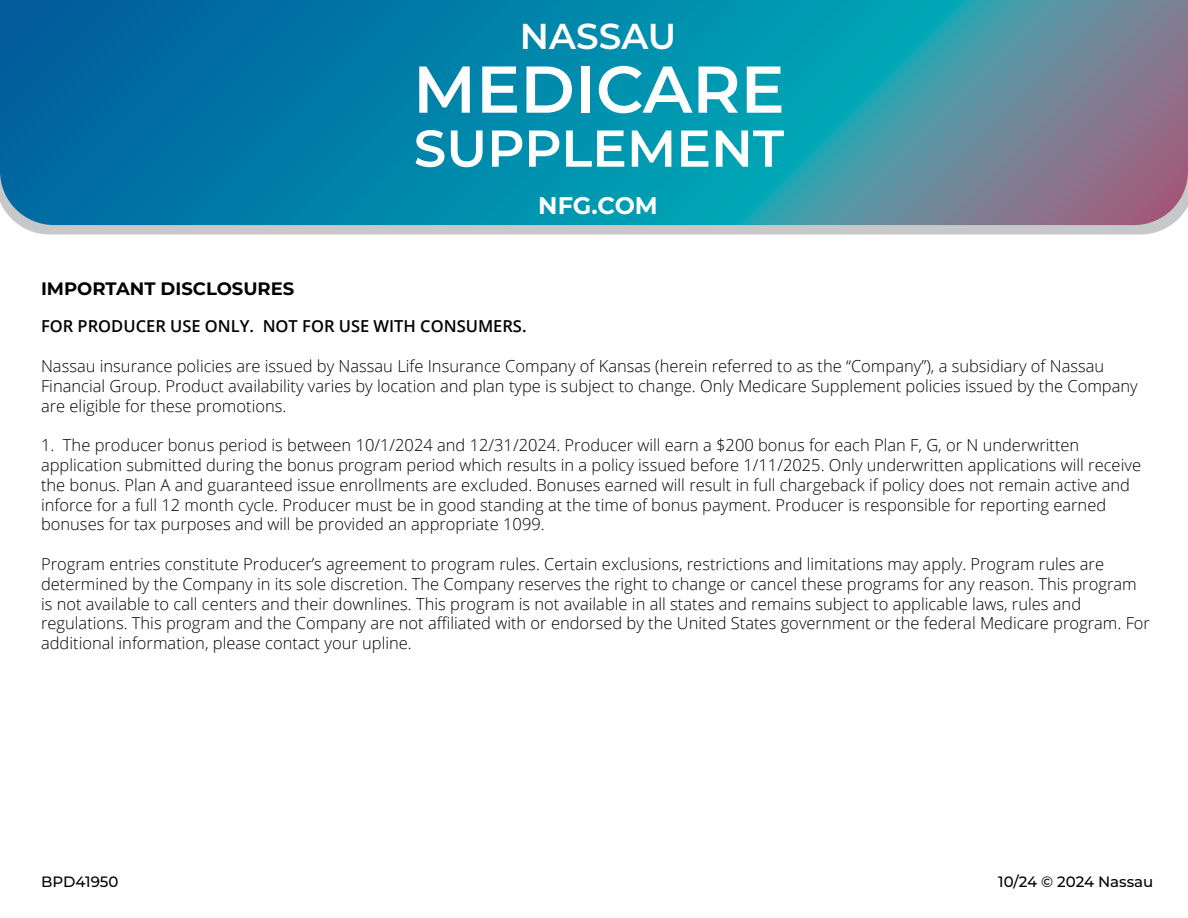
<style>
.page{position:relative;width:1188px;height:918px;background:#fff}
.page>*{position:absolute;margin:0;border:0;box-sizing:border-box;transform-origin:0 0}
.t1{font:600 66px "Montserrat";color:#fff}
.t2{font:600 51.75px "Montserrat";color:#fff}
.t3{font:600 36px "Montserrat";color:#fff}
.t4{font:700 24px "Montserrat";letter-spacing:-.005em;color:#fff}
.p2{font:700 18px "Montserrat";color:#000}
.p2-2{font:300 16.5px/19.8px "Open Sans";color:#000}
.p2-3{font:600 16.5px "Open Sans";color:#000}
.t5{font:500 15px "Montserrat";color:#000}
</style>
<div class="page">
<svg style="left:19px;top:225px;width:1152px;height:10px;background:#c8cbcd"></svg>
<svg style="left:0;top:0;width:1188px;height:225px;background:#1c85a6"></svg>
<p class="t3" style="left:520px;top:11px;width:158px">NASSAU</p>
<p class="t1" style="left:413px;top:42px;width:373px">MEDICARE</p>
<p class="t2" style="left:414px;top:112px;width:372px">SUPPLEMENT</p>
<p class="t4" style="left:538px;top:188px;width:121px">NFG.COM</p>
<p class="p2" style="left:41px;top:275px;width:255px">IMPORTANT DISCLOSURES</p>
<p class="p2-3" style="left:41px;top:315px;width:487px">FOR PRODUCER USE ONLY. NOT FOR USE WITH CONSUMERS.</p>
<p class="p2-2" style="left:41px;top:356px;width:1098px">Nassau insurance policies are issued by Nassau Life Insurance Company of Kansas (herein referred to as the “Company”), a subsidiary of Nassau<br>Financial Group. Product availability varies by location and plan type is subject to change. Only Medicare Supplement policies issued by the Company are eligible for these promotions.</p>
<p class="p2-2" style="left:41px;top:435px;width:1040px">1. The producer bonus period is between 10/1/2024 and 12/31/2024. Producer will earn a $200 bonus for each Plan F, G, or N underwritten</p>
<p class="p2-2" style="left:41px;top:455px;width:1102px">application submitted during the bonus program period which results in a policy issued before 1/11/2025. Only underwritten applications will receive the bonus. Plan A and guaranteed issue enrollments are excluded. Bonuses earned will result in full chargeback if policy does not remain active and inforce for a full 12 month cycle. Producer must be in good standing at the time of bonus payment. Producer is responsible for reporting earned bonuses for tax purposes and will be provided an appropriate 1099.</p>
<p class="p2-2" style="left:41px;top:554px;width:1111px">Program entries constitute Producer’s agreement to program rules. Certain exclusions, restrictions and limitations may apply. Program rules are determined by the Company in its sole discretion. The Company reserves the right to change or cancel these programs for any reason. This program is not available to call centers and their downlines. This program is not available in all states and remains subject to applicable laws, rules and regulations. This program and the Company are not affiliated with or endorsed by the United States government or the federal Medicare program. For additional information, please contact your upline.</p>
<p class="t5" style="left:41px;top:872px;width:79px">BPD41950</p>
<p class="t5" style="left:998px;top:872px;width:157px">10/24 © 2024 Nassau</p>
</div>
